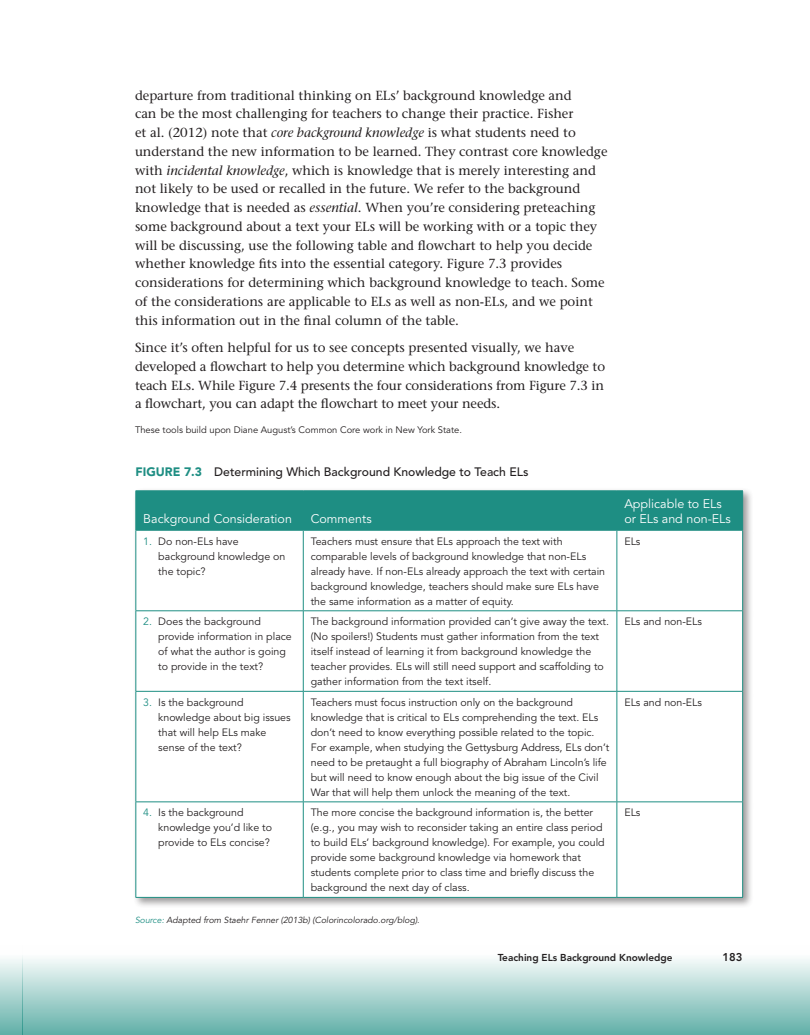
<style>
.page{position:relative;width:810px;height:1035px;background:#fff}
.page>*{position:absolute;margin:0;border:0;box-sizing:border-box;transform-origin:0 0}
.TEXT{font:500 13.12px/18.8px "Stone Serif Std";color:#231f20}
.TEXT_IND{font:500 13.12px/18.8px "Stone Serif Std";letter-spacing:-.01em;color:#231f20}
.FCH{font:12.5px/15px "Avenir LT Std";color:#fff}
.FC{font:500 12.25px "Avenir LT Std";color:#231f20}
.t1{font:800 11.25px "Avenir LT Std";color:#231f20}
.FTEXT{font:10.62px/15px "Avenir LT Std";color:#231f20}
.FNL{font:10.62px/15px "Avenir LT Std";color:#231f20}
.t2{font:800 10px "Avenir LT Std";color:#231f20}
.SN_1{font:9.38px "Avenir LT Std";color:#231f20}
.FSN{font:italic 8.75px "Avenir LT Std";color:#231f20}
.s1{font-style:italic}
.s2{font-weight:900;color:#1e8e83}
.s3{color:#1e8e83}
</style>
<div class="page">
<div style="left:0;top:945px;width:22px;height:90px;background:linear-gradient(to bottom,#fff,#63b1a9)"></div>
<div style="left:22px;top:945px;width:788px;height:90px;background:linear-gradient(to bottom,#fff,#63b1a9)"></div>
<div style="left:132px;top:488px;width:622px;height:420px;background:#231f20;opacity:.45"></div>
<div style="left:137px;top:492px;width:605px;height:38px;background:#1e8e83"></div>
<svg style="left:137px;top:531px;width:605px;height:366px"></svg>
<hr style="left:303px;top:491px;width:1px;height:39px;background:#1e8e83">
<hr style="left:617px;top:491px;width:1px;height:39px;background:#1e8e83">
<hr style="left:303px;top:531px;width:1px;height:79px;background:#1e8e83">
<hr style="left:617px;top:531px;width:1px;height:79px;background:#1e8e83">
<hr style="left:136px;top:610px;width:167px;height:1px;background:#1e8e83">
<hr style="left:303px;top:610px;width:314px;height:1px;background:#1e8e83">
<hr style="left:303px;top:611px;width:1px;height:80px;background:#1e8e83">
<hr style="left:617px;top:610px;width:126px;height:1px;background:#1e8e83">
<hr style="left:617px;top:611px;width:1px;height:80px;background:#1e8e83">
<hr style="left:136px;top:691px;width:167px;height:1px;background:#1e8e83">
<hr style="left:303px;top:691px;width:314px;height:1px;background:#1e8e83">
<hr style="left:303px;top:692px;width:1px;height:110px;background:#1e8e83">
<hr style="left:617px;top:691px;width:126px;height:1px;background:#1e8e83">
<hr style="left:617px;top:692px;width:1px;height:110px;background:#1e8e83">
<hr style="left:136px;top:802px;width:167px;height:1px;background:#1e8e83">
<hr style="left:303px;top:802px;width:314px;height:1px;background:#1e8e83">
<hr style="left:303px;top:802px;width:1px;height:95px;background:#1e8e83">
<hr style="left:617px;top:802px;width:126px;height:1px;background:#1e8e83">
<hr style="left:617px;top:802px;width:1px;height:95px;background:#1e8e83">
<hr style="left:136px;top:491px;width:167px;height:1px;background:#1e8e83">
<hr style="left:136px;top:491px;width:1px;height:39px;background:#1e8e83">
<hr style="left:303px;top:491px;width:314px;height:1px;background:#1e8e83">
<hr style="left:617px;top:491px;width:126px;height:1px;background:#1e8e83">
<hr style="left:742px;top:491px;width:1px;height:39px;background:#1e8e83">
<hr style="left:136px;top:530px;width:167px;height:1px;background:#1e8e83">
<hr style="left:136px;top:531px;width:1px;height:79px;background:#1e8e83">
<hr style="left:303px;top:530px;width:314px;height:1px;background:#1e8e83">
<hr style="left:617px;top:530px;width:126px;height:1px;background:#1e8e83">
<hr style="left:742px;top:531px;width:1px;height:79px;background:#1e8e83">
<hr style="left:136px;top:611px;width:1px;height:80px;background:#1e8e83">
<hr style="left:742px;top:611px;width:1px;height:80px;background:#1e8e83">
<hr style="left:136px;top:692px;width:1px;height:110px;background:#1e8e83">
<hr style="left:742px;top:692px;width:1px;height:110px;background:#1e8e83">
<hr style="left:136px;top:802px;width:1px;height:95px;background:#1e8e83">
<hr style="left:742px;top:802px;width:1px;height:95px;background:#1e8e83">
<hr style="left:136px;top:897px;width:167px;height:1px;background:#1e8e83">
<hr style="left:303px;top:897px;width:314px;height:1px;background:#1e8e83">
<hr style="left:617px;top:897px;width:126px;height:1px;background:#1e8e83">
<p class="TEXT" style="left:135px;top:86px;width:474px">departure from traditional thinking on ELs’ background knowledge and<br>can be the most challenging for teachers to change their practice. Fisher<br>et al. (2012) note that <span class="s1">core background knowledge</span> is what students need to understand the new information to be learned. They contrast core knowledge with <span class="s1">incidental knowledge</span>, which is knowledge that is merely interesting and not likely to be used or recalled in the future. We refer to the background knowledge that is needed as <span class="s1">essential</span>. When you’re considering preteaching some background about a text your ELs will be working with or a topic they will be discussing, use the following table and flowchart to help you decide whether knowledge fits into the essential category. Figure 7.3 provides considerations for determining which background knowledge to teach. Some of the considerations are applicable to ELs as well as non-ELs, and we point this information out in the final column of the table.</p>
<p class="TEXT_IND" style="left:135px;top:338px;width:472px">Since it’s often helpful for us to see concepts presented visually, we have developed a flowchart to help you determine which background knowledge to teach ELs. While Figure 7.4 presents the four considerations from Figure 7.3 in a flowchart, you can adapt the flowchart to meet your needs.</p>
<p class="SN_1" style="left:135px;top:425px;width:328px">These tools build upon Diane August’s Common Core work in New York State.</p>
<p class="FC" style="left:136px;top:464px;width:395px"><span class="s2">FIGURE 7.3</span> Determining Which Background Knowledge to Teach ELs</p>
<p class="FCH" style="left:143px;top:511px;width:150px">Background Consideration</p>
<p class="FCH" style="left:311px;top:511px;width:62px">Comments</p>
<p class="FCH" style="left:624px;top:496px;width:108px">Applicable to ELs or ELs and non-ELs</p>
<p class="FNL" style="left:158px;top:534px;width:129px;text-indent:-15px"><span class="s3">1.</span> Do non-ELs have background knowledge on the topic?</p>
<p class="FTEXT" style="left:311px;top:534px;width:296px">Teachers must ensure that ELs approach the text with comparable levels of background knowledge that non-ELs already have. If non-ELs already approach the text with certain background knowledge, teachers should make sure ELs have the same information as a matter of equity.</p>
<p class="FTEXT" style="left:624px;top:534px;width:18px">ELs</p>
<p class="FNL" style="left:158px;top:614px;width:135px;text-indent:-15px"><span class="s3">2.</span> Does the background provide information in place of what the author is going to provide in the text?</p>
<p class="FTEXT" style="left:311px;top:614px;width:300px">The background information provided can’t give away the text. (No spoilers!) Students must gather information from the text itself instead of learning it from background knowledge the teacher provides. ELs will still need support and scaffolding to gather information from the text itself.</p>
<p class="FTEXT" style="left:624px;top:614px;width:79px">ELs and non-ELs</p>
<p class="FNL" style="left:158px;top:695px;width:134px;text-indent:-15px"><span class="s3">3.</span> Is the background knowledge about big issues that will help ELs make sense of the text?</p>
<p class="FTEXT" style="left:311px;top:695px;width:300px">Teachers must focus instruction only on the background knowledge that is critical to ELs comprehending the text. ELs don’t need to know everything possible related to the topic.<br>For example, when studying the Gettysburg Address, ELs don’t need to be pretaught a full biography of Abraham Lincoln’s life but will need to know enough about the big issue of the Civil War that will help them unlock the meaning of the text.</p>
<p class="FTEXT" style="left:624px;top:695px;width:79px">ELs and non-ELs</p>
<p class="FNL" style="left:158px;top:805px;width:115px;text-indent:-15px"><span class="s3">4.</span> Is the background knowledge you’d like to provide to ELs concise?</p>
<p class="FTEXT" style="left:311px;top:805px;width:296px">The more concise the background information is, the better (e.g., you may wish to reconsider taking an entire class period to build ELs’ background knowledge). For example, you could provide some background knowledge via homework that students complete prior to class time and briefly discuss the background the next day of class.</p>
<p class="FTEXT" style="left:624px;top:805px;width:18px">ELs</p>
<p class="FSN" style="left:135px;top:914px;width:286px"><span class="s3">Source:</span> Adapted from Staehr Fenner (2013b) (Colorincolorado.org/blog).</p>
<p class="t2" style="left:498px;top:952px;width:176px">Teaching ELs Background Knowledge</p>
<p class="t1" style="left:723px;top:950px;width:21px">183</p>
</div>
